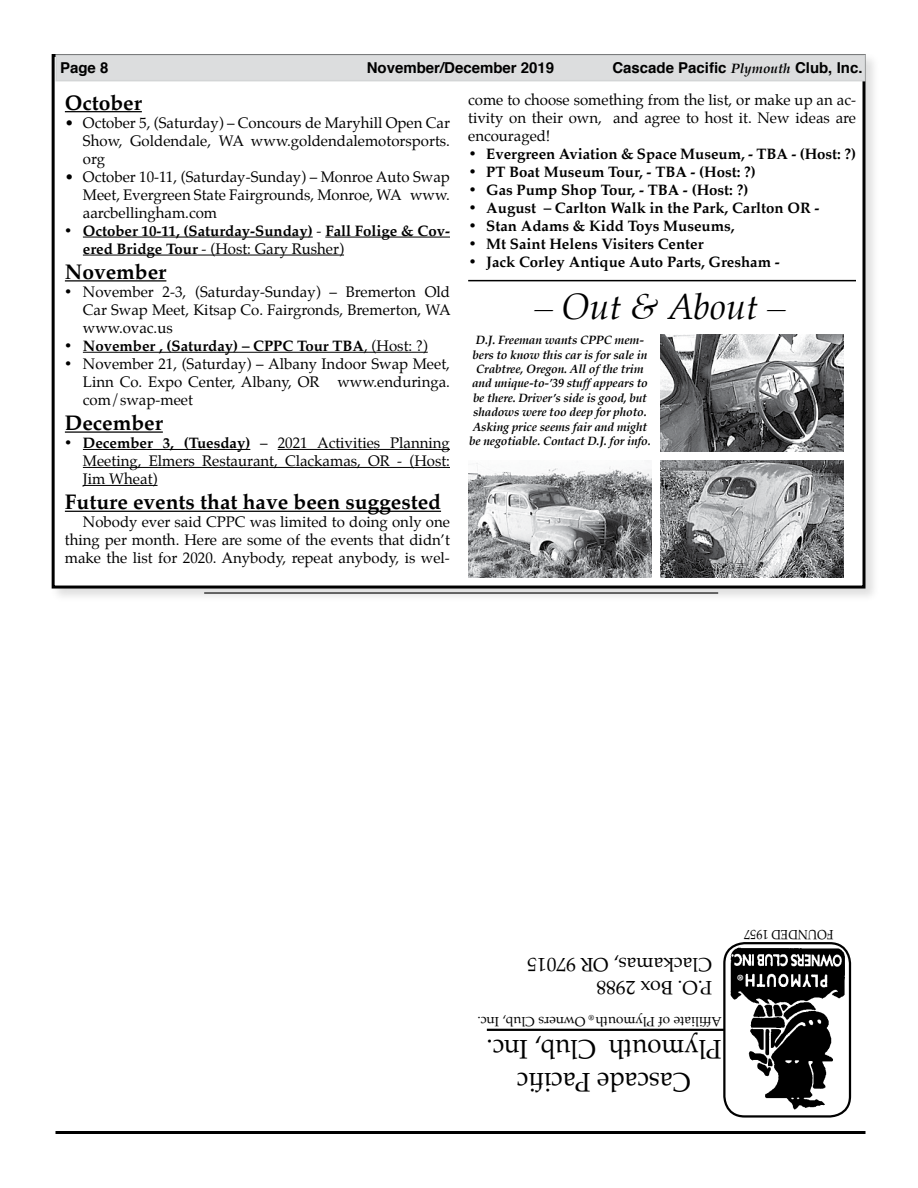
<style>
.page{position:relative;width:918px;height:1188px;background:#fff}
.page>*{position:absolute;margin:0;border:0;box-sizing:border-box;transform-origin:0 0}
.t1{font:italic 36px "Palatino";color:#000}
.t2{font:27px/32.4px "Palatino Linotype";color:#000;text-align:center;scale:.95 1}
.t3{font:700 21px "Palatino";color:#000}
.t4{font:19.5px/23.4px "Palatino Linotype";color:#000}
.t5{font:15px/18px "Palatino";color:#000;text-align:justify}
.t6{font:700 15px/18px "Palatino";color:#000}
.t7{font:700 15px "Helvetica";color:#000}
.t8{font:13.5px "Palatino Linotype";color:#000}
.t9{font:13.5px "Palatino Linotype";color:#000;scale:.9 1}
.t10{font:italic 700 12px/14.4px "Palatino";letter-spacing:-.015em;color:#000;text-align:center}
.t11{font:700 7.5px "Palatino Linotype";color:#000}
.t12{font:700 7.5px "Helvetica";color:#fff}
.s1{font-family:"Palatino";font-style:italic;font-size:13.5px}
.s2{font-weight:400}
.s3{font-weight:700}
</style>
<div class="page">
<div style="left:49px;top:52px;width:831px;height:551px;background:#000;opacity:.13"></div>
<div style="left:53px;top:56px;width:811px;height:531px;background:#fff"></div>
<div style="left:56px;top:54px;width:810px;height:27px;background:#dcddde;border:2px solid #d3d5d6"></div>
<hr style="left:56px;top:1131px;width:810px;height:3px;background:#000">
<hr style="left:487px;top:1029px;width:238px;height:2px;background:#000">
<img style="left:727px;top:945px;width:121px;height:166px">
<div style="left:723px;top:942px;width:128px;height:176px;border:2px solid #000;border-radius:20px"></div>
<div style="left:733px;top:970px;width:11px;height:15px;background:#000;border-radius:50%"></div>
<div style="left:732px;top:969px;width:13px;height:16px;border:2px solid #000;border-radius:50%"></div>
<hr style="left:204px;top:592px;width:514px;height:2px;background:#000">
<hr style="left:65px;top:111px;width:77px;height:1px;background:#000">
<hr style="left:83px;top:237px;width:230px;height:1px;background:#000">
<hr style="left:325px;top:237px;width:125px;height:1px;background:#000">
<hr style="left:83px;top:255px;width:115px;height:1px;background:#000">
<hr style="left:198px;top:255px;width:146px;height:1px;background:#000">
<hr style="left:65px;top:280px;width:101px;height:2px;background:#000">
<hr style="left:83px;top:352px;width:281px;height:1px;background:#000">
<hr style="left:364px;top:352px;width:64px;height:1px;background:#000">
<hr style="left:65px;top:431px;width:98px;height:2px;background:#000">
<hr style="left:83px;top:449px;width:167px;height:1px;background:#000">
<hr style="left:278px;top:449px;width:172px;height:1px;background:#000">
<hr style="left:83px;top:467px;width:367px;height:1px;background:#000">
<hr style="left:83px;top:485px;width:75px;height:1px;background:#000">
<hr style="left:65px;top:511px;width:376px;height:1px;background:#000">
<hr style="left:468px;top:280px;width:388px;height:1px;background:#000">
<img style="left:660px;top:334px;width:184px;height:117px">
<img style="left:468px;top:463px;width:184px;height:114px">
<img style="left:660px;top:460px;width:184px;height:117px">
<p class="t7" style="left:60px;top:56px;width:50px">Page 8</p>
<p class="t7" style="left:367px;top:56px;width:189px">November/December 2019</p>
<p class="t7" style="left:612px;top:56px;width:252px">Cascade Pacific <span class="s1">Plymouth</span> Club, Inc.</p>
<h3 class="t3" style="left:65px;top:84px;width:78px">October</h3>
<p class="t5" style="left:83px;top:113px;width:369px;text-indent:-18px">• October 5, (Saturday) – Concours de Maryhill Open Car Show, Goldendale, WA www.goldendalemotorsports. org</p>
<p class="t5" style="left:83px;top:167px;width:369px;text-indent:-18px">• October 10-11, (Saturday-Sunday) – Monroe Auto Swap Meet, Evergreen State Fairgrounds, Monroe, WA www. aarcbellingham.com</p>
<p class="t6" style="left:83px;top:221px;width:369px;text-indent:-18px">• October 10-11, (Saturday-Sunday) <span class="s2">-</span> Fall Folige &amp; Cov&shy;ered Bridge Tour <span class="s2">- (Host: Gary Rusher)</span></p>
<h3 class="t3" style="left:65px;top:254px;width:103px">November</h3>
<p class="t5" style="left:83px;top:283px;width:369px;text-indent:-18px">• November 2-3, (Saturday-Sunday) – Bremerton Old Car Swap Meet, Kitsap Co. Fairgronds, Bremerton, WA www.ovac.us</p>
<p class="t6" style="left:65px;top:336px;width:364px">• November , (Saturday) – CPPC Tour TBA<span class="s2">, (Host: ?)</span></p>
<p class="t5" style="left:83px;top:355px;width:369px;text-indent:-18px">• November 21, (Saturday) – Albany Indoor Swap Meet, Linn Co. Expo Center, Albany, OR www.enduringa. com/swap-meet</p>
<h3 class="t3" style="left:65px;top:405px;width:99px">December</h3>
<p class="t5" style="left:83px;top:434px;width:369px;text-indent:-18px">• <span class="s3">December 3, (Tuesday)</span> – 2021 Activities Planning Meeting, Elmers Restaurant, Clackamas, OR - (Host:<br>Jim Wheat)</p>
<h3 class="t3" style="left:65px;top:484px;width:378px">Future events that have been suggested</h3>
<p class="t5" style="left:65px;top:513px;width:387px;text-indent:18px">Nobody ever said CPPC was limited to doing only one thing per month. Here are some of the events that didn’t make the list for 2020. Anybody, repeat anybody, is wel-</p>
<p class="t5" style="left:468px;top:90px;width:389px">come to choose something from the list, or make up an ac&shy;tivity on their own, and agree to host it. New ideas are encouraged!</p>
<p class="t6" style="left:468px;top:144px;width:389px">• Evergreen Aviation &amp; Space Museum, - TBA - (Host: ?)</p>
<p class="t6" style="left:468px;top:162px;width:289px">• PT Boat Museum Tour, - TBA - (Host: ?)</p>
<p class="t6" style="left:468px;top:180px;width:282px">• Gas Pump Shop Tour, - TBA - (Host: ?)</p>
<p class="t6" style="left:468px;top:198px;width:353px">• August – Carlton Walk in the Park, Carlton OR -</p>
<p class="t6" style="left:468px;top:216px;width:268px">• Stan Adams &amp; Kidd Toys Museums,</p>
<p class="t6" style="left:468px;top:234px;width:237px">• Mt Saint Helens Visiters Center</p>
<p class="t6" style="left:468px;top:252px;width:313px">• Jack Corley Antique Auto Parts, Gresham -</p>
<h1 class="t1" style="left:534px;top:276px;width:252px">– Out &amp; About –</h1>
<p class="t10" style="left:469px;top:333px;width:183px">D.J. Freeman wants CPPC mem&shy;bers to know this car is for sale in Crabtree, Oregon. All of the trim and unique-to-’39 stuff appears to be there. Driver’s side is good, but shadows were too deep for photo.<br>Asking price seems fair and might be negotiable. Contact D.J. for info.</p>
<h3 class="t4" style="left:712px;top:1000px;width:187px;rotate:-180deg">P.O. Box 2988<br>Clackamas, OR 97015</h3>
<p class="t8" style="left:722px;top:1031px;width:246px;rotate:-180deg">Affiliate of Plymouth Owners Club, Inc.</p>
<p class="t11" style="left:594px;top:1023px;width:7px;rotate:-180deg">®</p>
<h2 class="t2" style="left:722px;top:1099px;width:249px;rotate:-180deg">Cascade Pacific<br>Plymouth Club, Inc.</h2>
<p class="t9" style="left:834px;top:944px;width:101px;rotate:-180deg">FOUNDED 1957</p>
<p class="t12" style="left:743px;top:982px;width:7px;rotate:-180deg">®</p>
</div>
